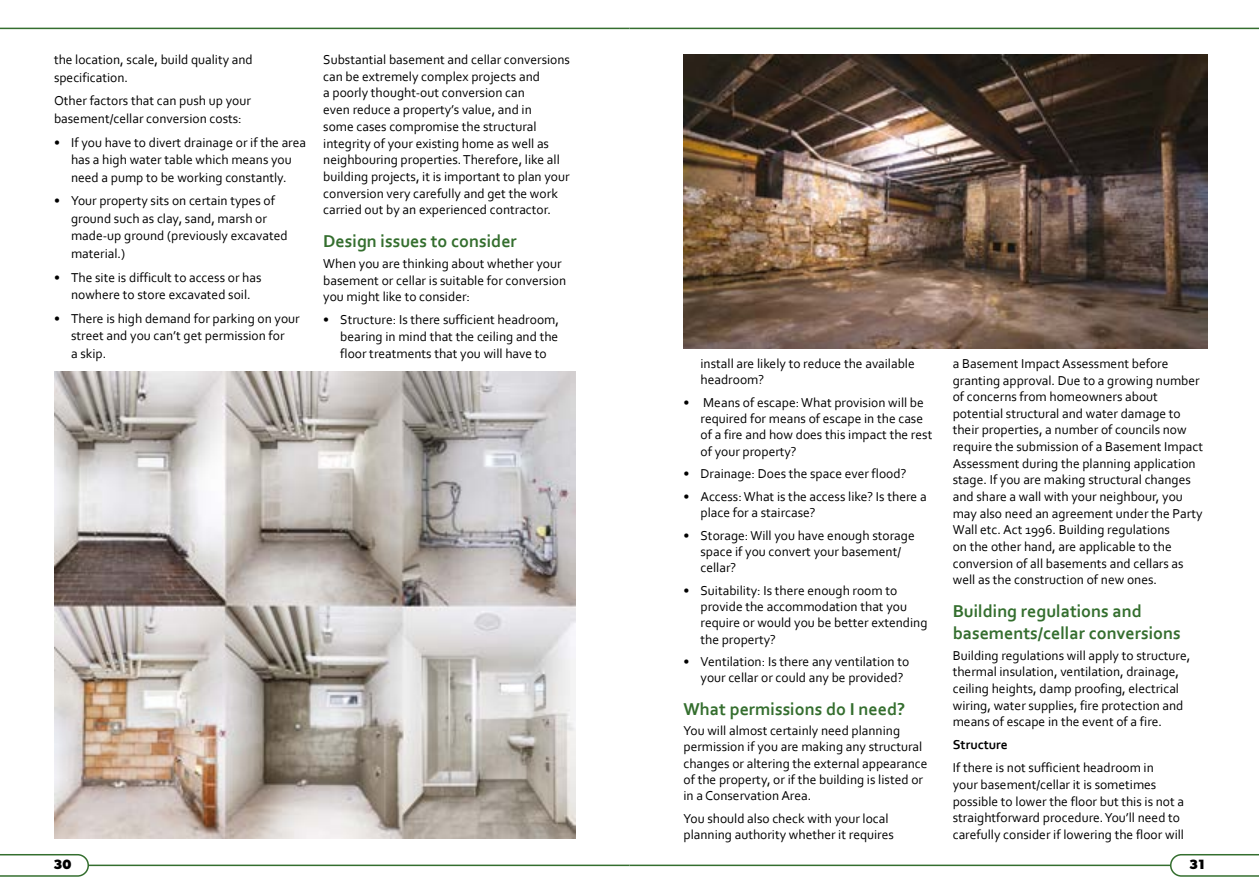
<style>
.page{position:relative;width:1259px;height:893px;background:#fff}
.page>*{position:absolute;margin:0;border:0;box-sizing:border-box;transform-origin:0 0}
.Sub_Heads{font:700 18px/22px "Corbel";color:#346e2e}
.Body{font:13.5px/16.6px "Corbel";color:#000}
.Bullet{font:13.5px/16.2px "Corbel";color:#000}
.Body-2{font:700 13.5px "Corbel";color:#000}
.t1{font:700 13.5px "Gibson";color:#000}
</style>
<div class="page">
<hr style="left:0;top:28px;width:629px;height:1px;background:#346e2e">
<hr style="left:629px;top:28px;width:630px;height:1px;background:#346e2e">
<hr style="left:0;top:865px;width:629px;height:1px;background:#346e2e">
<hr style="left:629px;top:865px;width:630px;height:1px;background:#346e2e">
<svg style="left:0;top:854px;width:90px;height:23px"></svg>
<svg style="left:1169px;top:854px;width:90px;height:23px"></svg>
<img style="left:54px;top:372px;width:521px;height:467px">
<img style="left:683px;top:54px;width:524px;height:295px">
<p class="Body" style="left:54px;top:51px;width:200px;line-height:17.4px">the location, scale, build quality and specification.</p>
<p class="Body" style="left:54px;top:92px;width:198px;line-height:17.4px">Other factors that can push up your basement/cellar conversion costs:</p>
<p class="Bullet" style="left:54px;top:133px;width:254px;line-height:17.4px;text-align:center">• If you have to divert drainage or if the area has a high water table which means you<br>need a pump to be working constantly.</p>
<p class="Bullet" style="left:71px;top:192px;width:218px;line-height:17.4px;text-indent:-17px">• Your property sits on certain types of ground such as clay, sand, marsh or made-up ground (previously excavated material.)</p>
<p class="Bullet" style="left:54px;top:268px;width:209px;line-height:17.4px;text-align:center">• The site is difficult to access or has nowhere to store excavated soil.</p>
<p class="Bullet" style="left:71px;top:309px;width:230px;line-height:17.4px;text-indent:-17px">• There is high demand for parking on your street and you can’t get permission for<br>a skip.</p>
<p class="Body" style="left:323px;top:51px;width:248px">Substantial basement and cellar conversions can be extremely complex projects and<br>a poorly thought-out conversion can<br>even reduce a property’s value, and in<br>some cases compromise the structural integrity of your existing home as well as neighbouring properties. Therefore, like all building projects, it is important to plan your conversion very carefully and get the work carried out by an experienced contractor.</p>
<h3 class="Sub_Heads" style="left:323px;top:230px;width:195px">Design issues to consider</h3>
<p class="Body" style="left:323px;top:255px;width:244px">When you are thinking about whether your basement or cellar is suitable for conversion you might like to consider:</p>
<p class="Bullet" style="left:340px;top:311px;width:220px;line-height:16.6px;text-align:justify;text-indent:-17px">• Structure: Is there sufficient headroom, bearing in mind that the ceiling and the floor treatments that you will have to</p>
<p class="Bullet" style="left:700px;top:355px;width:216px">install are likely to reduce the available headroom?</p>
<p class="Bullet" style="left:700px;top:394px;width:233px;text-indent:-17px">• Means of escape: What provision will be required for means of escape in the case of a fire and how does this impact the rest of your property?</p>
<p class="Bullet" style="left:683px;top:465px;width:224px">• Drainage: Does the space ever flood?</p>
<p class="Bullet" style="left:700px;top:488px;width:228px;text-indent:-17px">• Access: What is the access like? Is there a place for a staircase?</p>
<p class="Bullet" style="left:700px;top:527px;width:216px;text-indent:-17px">• Storage: Will you have enough storage space if you convert your basement/ cellar?</p>
<p class="Bullet" style="left:700px;top:582px;width:228px;text-indent:-17px">• Suitability: Is there enough room to provide the accommodation that you require or would you be better extending the property?</p>
<p class="Bullet" style="left:700px;top:653px;width:210px;text-indent:-17px">• Ventilation: Is there any ventilation to your cellar or could any be provided?</p>
<h3 class="Sub_Heads" style="left:683px;top:697px;width:223px">What permissions do I need?</h3>
<p class="Body" style="left:683px;top:722px;width:245px;line-height:16.2px">You will almost certainly need planning permission if you are making any structural changes or altering the external appearance of the property, or if the building is listed or in a Conservation Area.</p>
<p class="Body" style="left:683px;top:810px;width:212px;line-height:16.2px">You should also check with your local planning authority whether it requires</p>
<p class="Body" style="left:952px;top:355px;width:252px">a Basement Impact Assessment before granting approval. Due to a growing number of concerns from homeowners about potential structural and water damage to their properties, a number of councils now require the submission of a Basement Impact Assessment during the planning application stage. If you are making structural changes and share a wall with your neighbour, you may also need an agreement under the Party Wall etc. Act 1996. Building regulations<br>on the other hand, are applicable to the conversion of all basements and cellars as well as the construction of new ones.</p>
<h3 class="Sub_Heads" style="left:952px;top:599px;width:229px">Building regulations and basements/cellar conversions</h3>
<p class="Body" style="left:952px;top:647px;width:239px">Building regulations will apply to structure, thermal insulation, ventilation, drainage, ceiling heights, damp proofing, electrical wiring, water supplies, fire protection and means of escape in the event of a fire.</p>
<p class="Body-2" style="left:952px;top:736px;width:57px">Structure</p>
<p class="Body" style="left:952px;top:759px;width:233px">If there is not sufficient headroom in<br>your basement/cellar it is sometimes possible to lower the floor but this is not a straightforward procedure. You’ll need to carefully consider if lowering the floor will</p>
<p class="t1" style="left:53px;top:856px;width:19px">30</p>
<p class="t1" style="left:1189px;top:856px;width:17px">31</p>
</div>
